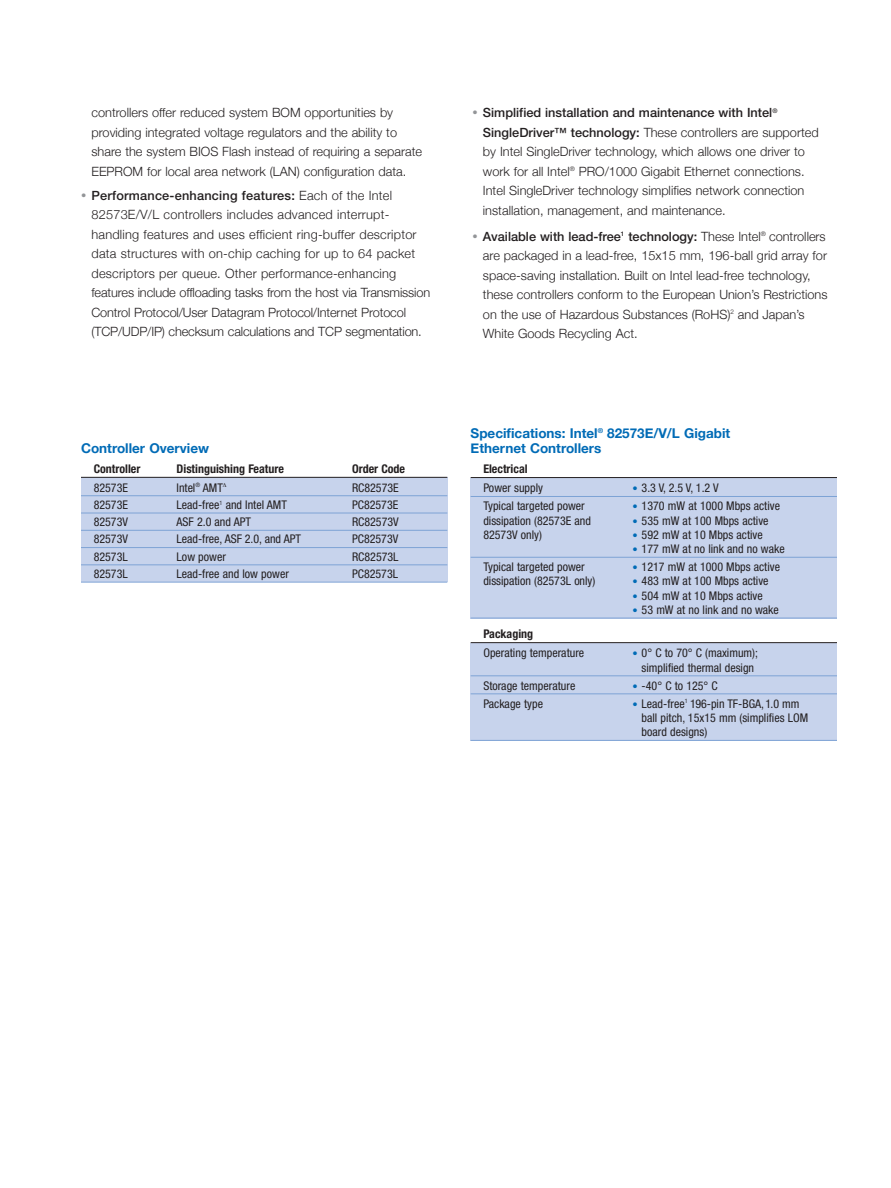
<style>
.page{position:relative;width:891px;height:1188px;background:#fff}
.page>*{position:absolute;margin:0;border:0;box-sizing:border-box;transform-origin:0 0}
.t1{font:700 13.5px/15px "Helvetica Neue";color:#006bb6}
.t2{font:300 12.75px/19.5px "Helvetica Neue";color:#231f20}
.t3{font:condensed 12px/14.2px "Helvetica Neue";color:#231f20;text-align:center}
.t4{font:700 condensed 12px "Helvetica Neue";color:#231f20}
.s1{font-size:10.5px;color:#939598}
.s2{font-weight:500}
.s3{font-size:10.5px;color:#006bb6}
</style>
<div class="page">
<div style="left:81px;top:477px;width:366px;height:105px;background:#c7d3ec"></div>
<div style="left:471px;top:643px;width:366px;height:97px;background:#c7d3ec"></div>
<div style="left:471px;top:478px;width:366px;height:140px;background:#c7d3ec"></div>
<hr style="left:81px;top:477px;width:366px;height:1px;background:#231f20">
<hr style="left:81px;top:495px;width:366px;height:1px;background:#7ea3d5">
<hr style="left:81px;top:513px;width:366px;height:1px;background:#7ea3d5">
<hr style="left:81px;top:530px;width:366px;height:1px;background:#7ea3d5">
<hr style="left:81px;top:547px;width:366px;height:1px;background:#7ea3d5">
<hr style="left:81px;top:564px;width:366px;height:1px;background:#7ea3d5">
<hr style="left:81px;top:582px;width:366px;height:1px;background:#7ea3d5">
<hr style="left:471px;top:477px;width:366px;height:1px;background:#231f20">
<hr style="left:471px;top:496px;width:366px;height:1px;background:#7ea3d5">
<hr style="left:471px;top:557px;width:366px;height:1px;background:#7ea3d5">
<hr style="left:471px;top:618px;width:366px;height:1px;background:#7ea3d5">
<hr style="left:471px;top:642px;width:366px;height:1px;background:#231f20">
<hr style="left:471px;top:675px;width:366px;height:1px;background:#7ea3d5">
<hr style="left:471px;top:693px;width:366px;height:1px;background:#7ea3d5">
<hr style="left:471px;top:740px;width:366px;height:1px;background:#7ea3d5">
<p class="t2" style="left:91px;top:103px;width:332px">controllers offer reduced system BOM opportunities by providing integrated voltage regulators and the ability to share the system BIOS Flash instead of requiring a separate EEPROM for local area network (LAN) configuration data.</p>
<p class="t2" style="left:91px;top:185px;width:340px;text-indent:-10px"><span class="s1">•</span> <span class="s2">Performance-enhancing features:</span> Each of the Intel 82573E/V/L controllers includes advanced interrupt&shy;handling features and uses efficient ring-buffer descriptor data structures with on-chip caching for up to 64 packet descriptors per queue. Other performance-enhancing features include offloading tasks from the host via Transmission Control Protocol/User Datagram Protocol/Internet Protocol (TCP/UDP/IP) checksum calculations and TCP segmentation.</p>
<p class="t1" style="left:81px;top:440px;width:130px">Controller Overview</p>
<p class="t4" style="left:94px;top:464px;width:48px">Controller</p>
<p class="t4" style="left:177px;top:464px;width:109px">Distinguishing Feature</p>
<p class="t4" style="left:352px;top:464px;width:55px">Order Code</p>
<p class="t3" style="left:94px;top:481px;width:36px">82573E</p>
<p class="t3" style="left:177px;top:481px;width:48px">Intel<sup>®</sup> AMT</p>
<p class="t3" style="left:352px;top:481px;width:48px">RC82573E</p>
<p class="t3" style="left:94px;top:499px;width:36px">82573E</p>
<p class="t3" style="left:177px;top:499px;width:112px">Lead-free<sup>1</sup> and Intel AMT</p>
<p class="t3" style="left:352px;top:499px;width:48px">PC82573E</p>
<p class="t3" style="left:94px;top:516px;width:36px">82573V</p>
<p class="t3" style="left:177px;top:516px;width:76px">ASF 2.0 and APT</p>
<p class="t3" style="left:352px;top:516px;width:48px">RC82573V</p>
<p class="t3" style="left:94px;top:533px;width:36px">82573V</p>
<p class="t3" style="left:177px;top:533px;width:126px">Lead-free, ASF 2.0, and APT</p>
<p class="t3" style="left:352px;top:533px;width:48px">PC82573V</p>
<p class="t3" style="left:94px;top:550px;width:36px">82573L</p>
<p class="t3" style="left:177px;top:550px;width:51px">Low power</p>
<p class="t3" style="left:352px;top:550px;width:48px">RC82573L</p>
<p class="t3" style="left:94px;top:568px;width:36px">82573L</p>
<p class="t3" style="left:177px;top:568px;width:114px">Lead-free and low power</p>
<p class="t3" style="left:352px;top:568px;width:48px">PC82573L</p>
<p class="t2" style="left:483px;top:103px;width:337px;text-indent:-10px"><span class="s1">•</span> <span class="s2">Simplified installation and maintenance with Intel</span><sup>® </sup><span class="s2">SingleDriver™ technology:</span> These controllers are supported by Intel SingleDriver technology, which allows one driver to work for all Intel<sup>®</sup> PRO/1000 Gigabit Ethernet connections.<br>Intel SingleDriver technology simplifies network connection installation, management, and maintenance.</p>
<p class="t2" style="left:483px;top:226px;width:346px;text-indent:-10px"><span class="s1">•</span> <span class="s2">Available with lead-free</span><sup>1</sup> <span class="s2">technology:</span> These Intel<sup>®</sup> controllers are packaged in a lead-free, 15x15 mm, 196-ball grid array for space-saving installation. Built on Intel lead-free technology, these controllers conform to the European Union’s Restrictions on the use of Hazardous Substances (RoHS)<sup>2</sup> and Japan’s White Goods Recycling Act.</p>
<p class="t1" style="left:471px;top:425px;width:261px">Specifications: Intel<sup>®</sup> 82573E/V/L Gigabit<br>Ethernet Controllers</p>
<p class="t4" style="left:483px;top:464px;width:46px">Electrical</p>
<p class="t3" style="left:483px;top:482px;width:61px">Power supply</p>
<p class="t3" style="left:633px;top:482px;width:88px"><span class="s3">•</span> 3.3 V, 2.5 V, 1.2 V</p>
<p class="t3" style="left:483px;top:500px;width:103px">Typical targeted power</p>
<p class="t3" style="left:633px;top:500px;width:149px"><span class="s3">•</span> 1370 mW at 1000 Mbps active</p>
<p class="t3" style="left:483px;top:514px;width:109px">dissipation (82573E and</p>
<p class="t3" style="left:633px;top:514px;width:137px"><span class="s3">•</span> 535 mW at 100 Mbps active</p>
<p class="t3" style="left:483px;top:529px;width:60px">82573V only)</p>
<p class="t3" style="left:633px;top:529px;width:132px"><span class="s3">•</span> 592 mW at 10 Mbps active</p>
<p class="t3" style="left:633px;top:543px;width:154px"><span class="s3">•</span> 177 mW at no link and no wake</p>
<p class="t3" style="left:483px;top:561px;width:103px">Typical targeted power</p>
<p class="t3" style="left:633px;top:561px;width:149px"><span class="s3">•</span> 1217 mW at 1000 Mbps active</p>
<p class="t3" style="left:483px;top:575px;width:114px">dissipation (82573L only)</p>
<p class="t3" style="left:633px;top:575px;width:137px"><span class="s3">•</span> 483 mW at 100 Mbps active</p>
<p class="t3" style="left:633px;top:589px;width:132px"><span class="s3">•</span> 504 mW at 10 Mbps active</p>
<p class="t3" style="left:633px;top:604px;width:148px"><span class="s3">•</span> 53 mW at no link and no wake</p>
<p class="t4" style="left:483px;top:629px;width:51px">Packaging</p>
<p class="t3" style="left:483px;top:647px;width:102px">Operating temperature</p>
<p class="t3" style="left:633px;top:647px;width:127px"><span class="s3">•</span> 0° C to 70° C (maximum); simplified thermal design</p>
<p class="t3" style="left:483px;top:679px;width:93px">Storage temperature</p>
<p class="t3" style="left:633px;top:679px;width:87px"><span class="s3">•</span> -40° C to 125° C</p>
<p class="t3" style="left:483px;top:697px;width:61px">Package type</p>
<p class="t3" style="left:642px;top:697px;width:168px;text-align:left;text-indent:-9px"><span class="s3">•</span> Lead-free<sup>1</sup> 196-pin TF-BGA, 1.0 mm ball pitch, 15x15 mm (simplifies LOM board designs)</p>
</div>
